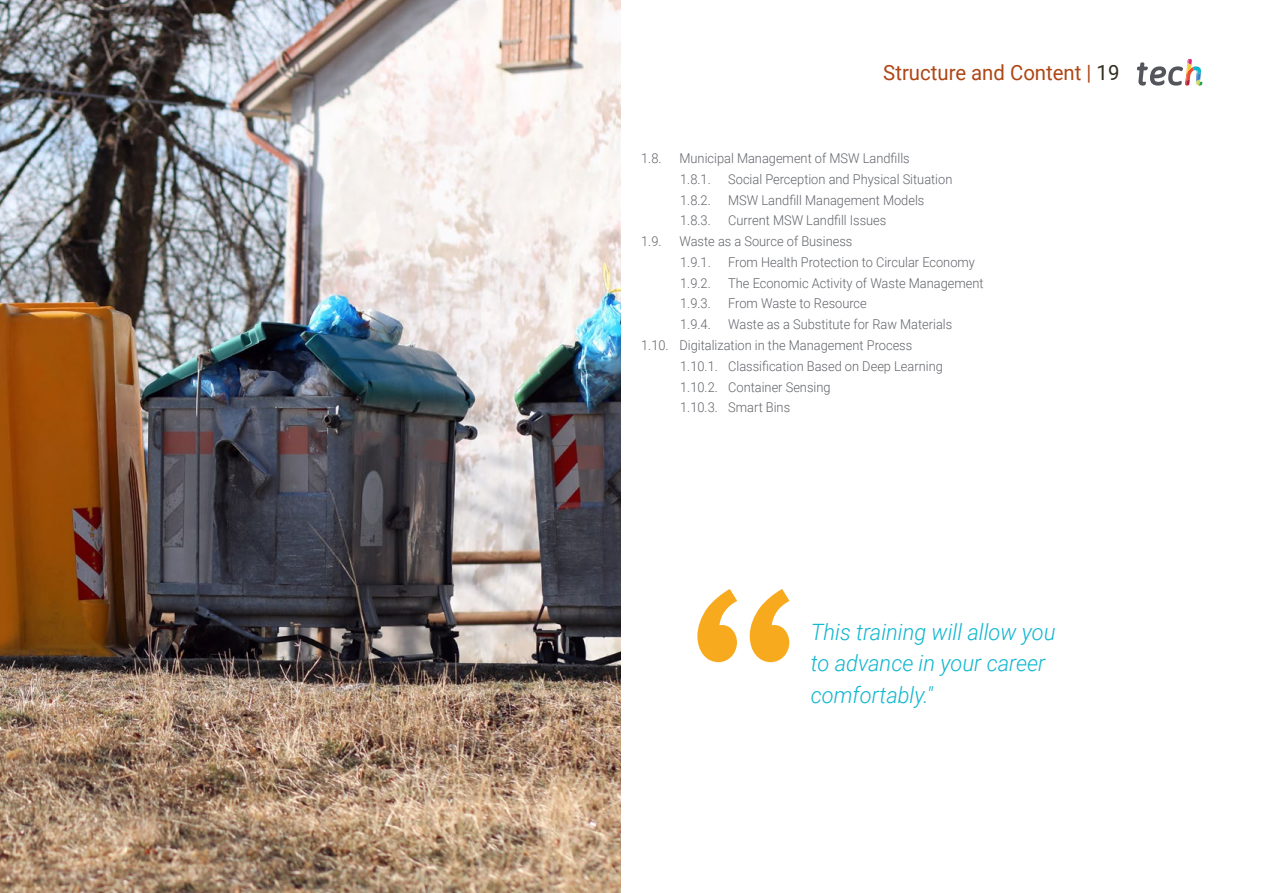
<style>
.page{position:relative;width:1263px;height:893px;background:#fff}
.page>*{position:absolute;margin:0;border:0;box-sizing:border-box;transform-origin:0 0}
.Destacados{font:italic 300 22.5px/31.5px "Roboto";color:#0fb6cf}
.Sección___Pag{font:21px "Roboto";color:#ae4615}
.Temario_nivel_2{font:300 13.5px "Roboto";color:#61646a;scale:.95 1}
.Temario1{font:300 13.5px "Roboto";color:#61646a;scale:.95 1}
.s1{color:#312e20}
</style>
<div class="page">
<img style="left:0;top:0;width:621px;height:893px">
<svg style="left:1137px;top:59px;width:65px;height:27px"></svg>
<svg style="left:697px;top:589px;width:92px;height:73px"></svg>
<p class="Sección___Pag" style="left:883px;top:57px;width:238px">Structure and Content | <span class="s1">19</span></p>
<p class="Temario1" style="left:641px;top:149px;width:23px">1.8.</p>
<p class="Temario1" style="left:679px;top:149px;width:244px">Municipal Management of MSW Landfills</p>
<p class="Temario_nivel_2" style="left:680px;top:170px;width:34px">1.8.1.</p>
<p class="Temario_nivel_2" style="left:728px;top:170px;width:237px">Social Perception and Physical Situation</p>
<p class="Temario_nivel_2" style="left:680px;top:190px;width:34px">1.8.2.</p>
<p class="Temario_nivel_2" style="left:728px;top:190px;width:208px">MSW Landfill Management Models</p>
<p class="Temario_nivel_2" style="left:680px;top:211px;width:34px">1.8.3.</p>
<p class="Temario_nivel_2" style="left:728px;top:211px;width:168px">Current MSW Landfill Issues</p>
<p class="Temario1" style="left:641px;top:232px;width:23px">1.9.</p>
<p class="Temario1" style="left:679px;top:232px;width:183px">Waste as a Source of Business</p>
<p class="Temario_nivel_2" style="left:680px;top:253px;width:34px">1.9.1.</p>
<p class="Temario_nivel_2" style="left:728px;top:253px;width:261px">From Health Protection to Circular Economy</p>
<p class="Temario_nivel_2" style="left:680px;top:273px;width:34px">1.9.2.</p>
<p class="Temario_nivel_2" style="left:728px;top:273px;width:270px">The Economic Activity of Waste Management</p>
<p class="Temario_nivel_2" style="left:680px;top:294px;width:34px">1.9.3.</p>
<p class="Temario_nivel_2" style="left:728px;top:294px;width:147px">From Waste to Resource</p>
<p class="Temario_nivel_2" style="left:680px;top:315px;width:34px">1.9.4.</p>
<p class="Temario_nivel_2" style="left:728px;top:315px;width:237px">Waste as a Substitute for Raw Materials</p>
<p class="Temario1" style="left:641px;top:336px;width:287px">1.10. Digitalization in the Management Process</p>
<p class="Temario_nivel_2" style="left:680px;top:356px;width:278px">1.10.1. Classification Based on Deep Learning</p>
<p class="Temario_nivel_2" style="left:680px;top:377px;width:160px">1.10.2. Container Sensing</p>
<p class="Temario_nivel_2" style="left:680px;top:398px;width:117px">1.10.3. Smart Bins</p>
<p class="Destacados" style="left:811px;top:615px;width:246px">This training will allow you to advance in your career comfortably."</p>
</div>
